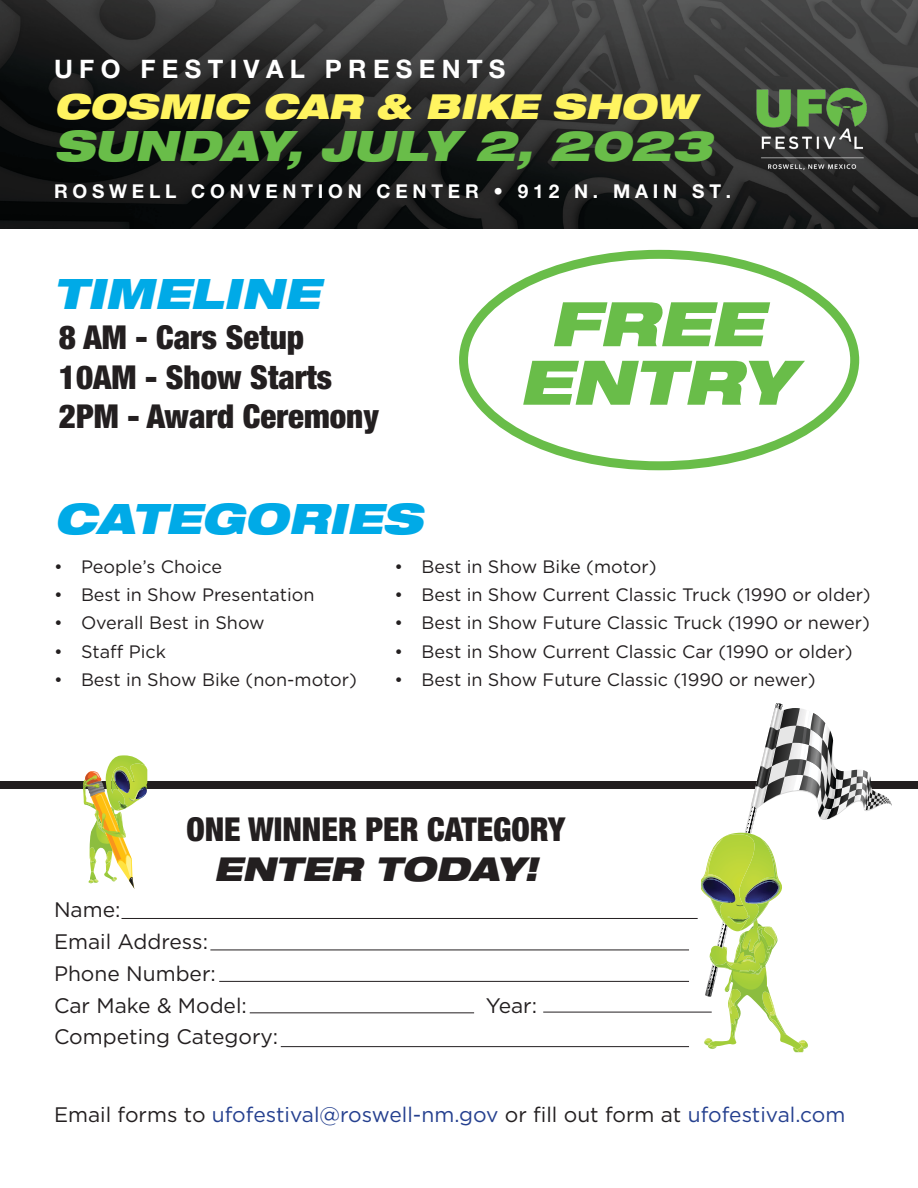
<style>
.page{position:relative;width:918px;height:1188px;background:#fff}
.page>*{position:absolute;margin:0;border:0;box-sizing:border-box;transform-origin:0 0}
.t1{font:italic 900 expanded 61.5px "Helvetica Neue LT Pro";color:#69bd49}
.t2{font:italic 900 expanded 42px "Helvetica Neue LT Pro";color:#00aae7}
.t3{font:italic 900 expanded 42px "Helvetica Neue LT Pro";color:#69bd49}
.t4{font:italic 900 expanded 34.5px "Helvetica Neue LT Pro";color:#fff460}
.t5{font:900 condensed 33px "Helvetica Neue LT Pro";color:#231f20}
.t6{font:italic 900 expanded 33px "Helvetica Neue LT Pro";color:#231f20}
.t7{font:700 25.5px "Helvetica Neue LT Pro";letter-spacing:.25em;color:#fff}
.t8{font:21px "Gotham";color:#25408f}
.t9{font:21px "Gotham";color:#231f20}
.t10{font:700 19.05px "Helvetica Neue LT Pro";letter-spacing:.25em;color:#fff}
.t11{font:18px "Gotham";color:#231f20}
.s1{color:#231f20}
</style>
<div class="page">
<div style="left:0;top:781px;width:918px;height:7px;background:#231f20"></div>
<img style="left:0;top:0;width:918px;height:229px">
<hr style="left:122px;top:918px;width:576px;height:1px;background:#231f20">
<hr style="left:210px;top:950px;width:479px;height:1px;background:#231f20">
<hr style="left:219px;top:981px;width:470px;height:1px;background:#231f20">
<hr style="left:281px;top:1046px;width:408px;height:1px;background:#231f20">
<hr style="left:250px;top:1012px;width:224px;height:1px;background:#231f20">
<hr style="left:543px;top:1012px;width:169px;height:1px;background:#231f20">
<svg style="left:699px;top:703px;width:193px;height:349px"></svg>
<svg style="left:83px;top:755px;width:65px;height:134px"></svg>
<img style="left:732px;top:74px;width:164px;height:108px">
<div style="left:459px;top:250px;width:400px;height:220px;border:9px solid #69bd49;border-radius:50%"></div>
<p class="t7" style="left:54px;top:53px;width:453px">UFO FESTIVAL PRESENTS</p>
<p class="t4" style="left:54px;top:84px;width:644px">COSMIC CAR &amp; BIKE SHOW</p>
<p class="t3" style="left:54px;top:119px;width:660px">SUNDAY, JULY 2, 2023</p>
<p class="t10" style="left:54px;top:179px;width:679px">ROSWELL CONVENTION CENTER • 912 N. MAIN ST.</p>
<p class="t2" style="left:54px;top:267px;width:268px">TIMELINE</p>
<p class="t5" style="left:59px;top:317px;width:247px">8 AM - Cars Setup</p>
<p class="t5" style="left:59px;top:357px;width:275px">10AM - Show Starts</p>
<p class="t5" style="left:59px;top:396px;width:321px">2PM - Award Ceremony</p>
<p class="t2" style="left:54px;top:492px;width:370px">CATEGORIES</p>
<p class="t1" style="left:550px;top:284px;width:214px">FREE</p>
<p class="t1" style="left:519px;top:343px;width:276px">ENTRY</p>
<p class="t11" style="left:54px;top:555px;width:170px">• People’s Choice</p>
<p class="t11" style="left:54px;top:583px;width:262px">• Best in Show Presentation</p>
<p class="t11" style="left:54px;top:612px;width:212px">• Overall Best in Show</p>
<p class="t11" style="left:54px;top:640px;width:114px">• Staff Pick</p>
<p class="t11" style="left:54px;top:668px;width:305px">• Best in Show Bike (non-motor)</p>
<p class="t11" style="left:395px;top:555px;width:263px">• Best in Show Bike (motor)</p>
<p class="t11" style="left:395px;top:583px;width:478px">• Best in Show Current Classic Truck (1990 or older)</p>
<p class="t11" style="left:395px;top:612px;width:477px">• Best in Show Future Classic Truck (1990 or newer)</p>
<p class="t11" style="left:395px;top:640px;width:460px">• Best in Show Current Classic Car (1990 or older)</p>
<p class="t11" style="left:395px;top:668px;width:423px">• Best in Show Future Classic (1990 or newer)</p>
<p class="t5" style="left:186px;top:809px;width:380px">ONE WINNER PER CATEGORY</p>
<p class="t6" style="left:214px;top:848px;width:325px">ENTER TODAY!</p>
<p class="t9" style="left:54px;top:896px;width:68px">Name:</p>
<p class="t9" style="left:54px;top:928px;width:156px">Email Address:</p>
<p class="t9" style="left:54px;top:960px;width:163px">Phone Number:</p>
<p class="t9" style="left:54px;top:992px;width:194px">Car Make &amp; Model:</p>
<p class="t9" style="left:486px;top:992px;width:53px">Year:</p>
<p class="t9" style="left:54px;top:1024px;width:226px">Competing Category:</p>
<p class="t8" style="left:54px;top:1102px;width:793px"><span class="s1">Email forms to</span> ufofestival@roswell-nm.gov <span class="s1">or fill out form at</span> ufofestival.com</p>
</div>
